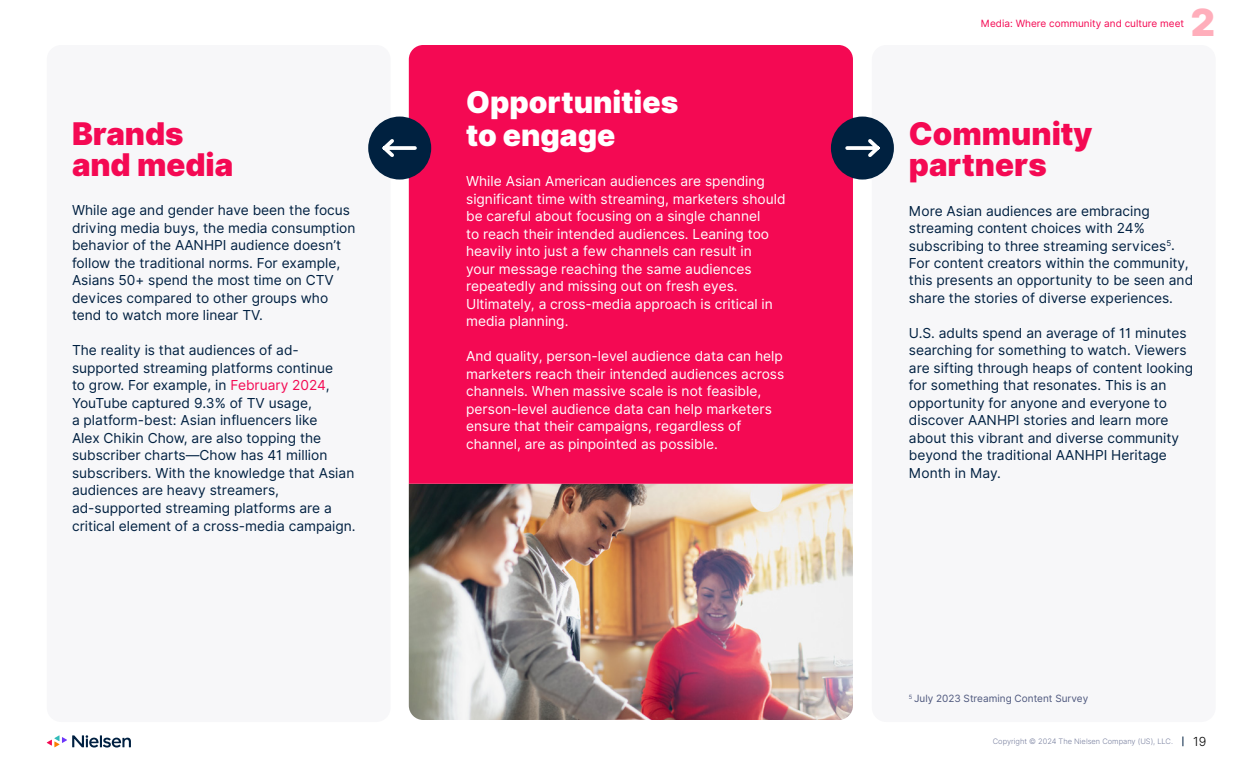
<style>
.page{position:relative;width:1260px;height:765px;background:#fff}
.page>*{position:absolute;margin:0;border:0;box-sizing:border-box;transform-origin:0 0}
.t1{font:900 37.5px "Inter";color:#ffaebb}
.t2{font:900 31.25px/31.2px "Inter";color:#f40953}
.t3{font:900 30px "Inter";color:#fff}
.t4{font:13.75px/17.5px "Inter";color:#002041}
.t5{font:13.75px/17.5px "Inter";color:#fff}
.t6{font:300 12.5px "Inter";color:#000}
.t7{font:10px "Inter";color:#f40953}
.t8{font:10px "Inter";color:#4d577d}
.t9{font:300 7.5px "Inter";color:#777f9e}
.s1{color:#f40953}
</style>
<div class="page">
<svg style="left:47px;top:735px;width:84px;height:13px"></svg>
<img style="left:409px;top:484px;width:444px;height:236px">
<div style="left:47px;top:45px;width:344px;height:677px;background:#f7f7f9;border-radius:14px"></div>
<div style="left:872px;top:45px;width:344px;height:677px;background:#f7f7f9;border-radius:14px"></div>
<div style="left:409px;top:45px;width:444px;height:439px;background:#f40953"></div>
<div style="left:368px;top:117px;width:63px;height:63px;background:#002140;border-radius:50%"></div>
<svg style="left:382px;top:139px;width:35px;height:18px"></svg>
<div style="left:831px;top:117px;width:63px;height:63px;background:#002140;border-radius:50%"></div>
<svg style="left:845px;top:139px;width:35px;height:18px"></svg>
<h3 class="t3" style="left:466px;top:80px;width:214px">Opportunities</h3>
<h2 class="t2" style="left:72px;top:118px;width:113px">Brands</h2>
<h3 class="t3" style="left:466px;top:112px;width:151px">to engage</h3>
<h2 class="t2" style="left:72px;top:149px;width:163px">and media</h2>
<p class="t5" style="left:466px;top:173px;width:321px">While Asian American audiences are spending significant time with streaming, marketers should be careful about focusing on a single channel<br>to reach their intended audiences. Leaning too heavily into just a few channels can result in<br>your message reaching the same audiences repeatedly and missing out on fresh eyes.<br>Ultimately, a cross-media approach is critical in media planning.</p>
<p class="t5" style="left:466px;top:348px;width:320px">And quality, person-level audience data can help marketers reach their intended audiences across channels. When massive scale is not feasible, person-level audience data can help marketers ensure that their campaigns, regardless of channel, are as pinpointed as possible.</p>
<p class="t4" style="left:72px;top:202px;width:285px">While age and gender have been the focus driving media buys, the media consumption behavior of the AANHPI audience doesn’t follow the traditional norms. For example, Asians 50+ spend the most time on CTV devices compared to other groups who tend to watch more linear TV.</p>
<p class="t4" style="left:72px;top:342px;width:285px">The reality is that audiences of ad&shy;supported streaming platforms continue<br>to grow. For example, in <span class="s1">February 2024</span>, YouTube captured 9.3% of TV usage,<br>a platform-best: Asian influencers like<br>Alex Chikin Chow, are also topping the subscriber charts—Chow has 41 million subscribers. With the knowledge that Asian audiences are heavy streamers, ad-supported streaming platforms are a critical element of a cross-media campaign.</p>
<p class="t7" style="left:981px;top:16px;width:205px">Media: Where community and culture meet</p>
<h1 class="t1" style="left:1191px;top:-6px;width:26px">2</h1>
<h2 class="t2" style="left:909px;top:118px;width:185px">Community partners</h2>
<p class="t4" style="left:909px;top:202px;width:286px">More Asian audiences are embracing streaming content choices with 24% subscribing to three streaming services<sup>5</sup>.<br>For content creators within the community, this presents an opportunity to be seen and share the stories of diverse experiences.</p>
<p class="t4" style="left:909px;top:324px;width:286px">U.S. adults spend an average of 11 minutes searching for something to watch. Viewers are sifting through heaps of content looking for something that resonates. This is an opportunity for anyone and everyone to discover AANHPI stories and learn more about this vibrant and diverse community beyond the traditional AANHPI Heritage Month in May.</p>
<p class="t8" style="left:909px;top:691px;width:181px"><sup>5</sup> July 2023 Streaming Content Survey</p>
<p class="t9" style="left:993px;top:736px;width:182px">Copyright © 2024 The Nielsen Company (US), LLC.</p>
<p class="t6" style="left:1193px;top:733px;width:15px">19</p>
</div>
